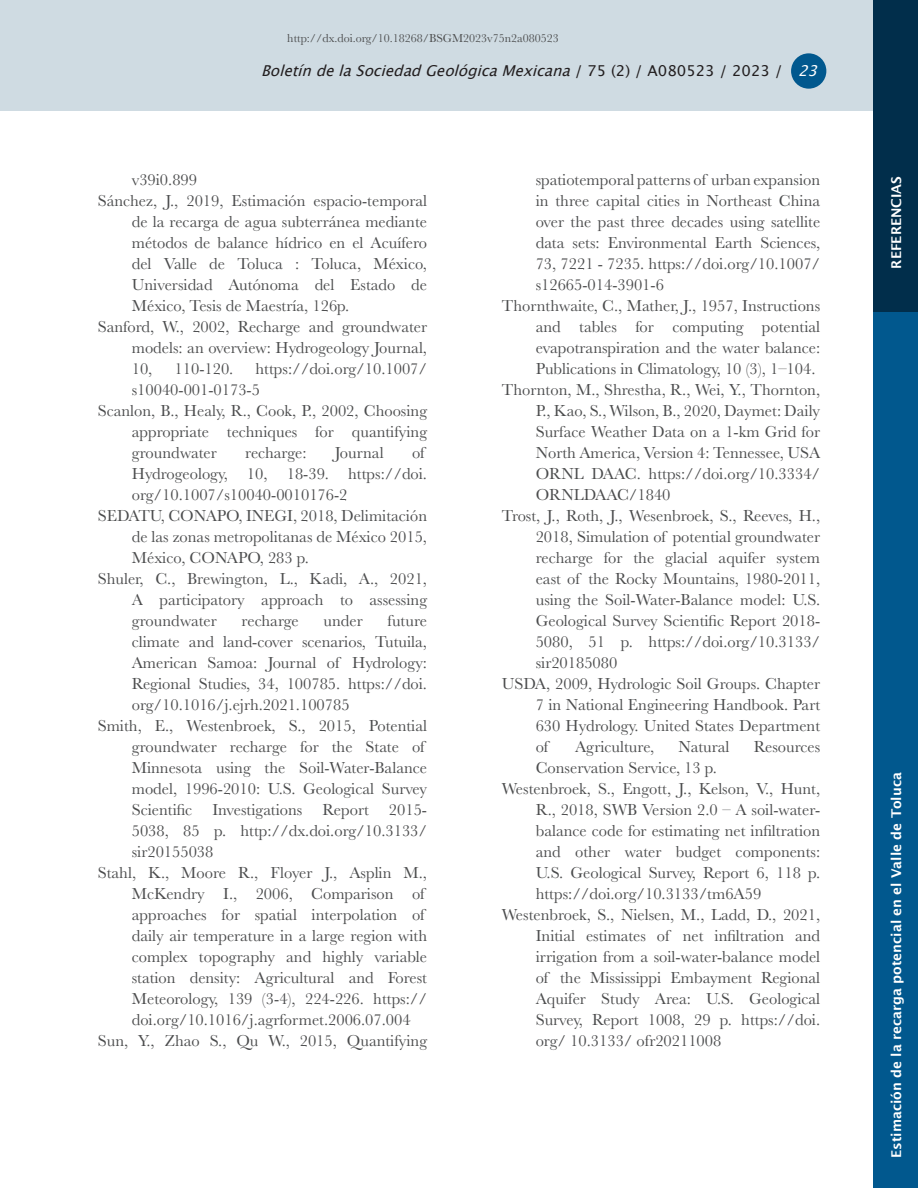
<style>
.page{position:relative;width:918px;height:1188px;background:#fff}
.page>*{position:absolute;margin:0;border:0;box-sizing:border-box;transform-origin:0 0}
.Referencias{font:16.5px/21px "Baskerville";color:#4b4c4d;text-align:justify}
.t1{font:italic 15px "Lucida Grande";color:#231f20}
.Sección{font:600 13.5px "Lucida Sans";color:#fff}
.t2{font:12px "Baskerville";color:#4b4c4d}
.s1{font-style:normal}
.s2{color:#fff}
</style>
<div class="page">
<div style="left:874px;top:311px;width:44px;height:877px;background:#01588e"></div>
<div style="left:0;top:0;width:874px;height:111px;background:#cfdbe2"></div>
<div style="left:791px;top:53px;width:35px;height:36px;background:#01588e;border-radius:50%"></div>
<div style="left:874px;top:0;width:44px;height:311px;background:#012e4b"></div>
<p class="t2" style="left:287px;top:30px;width:273px">http://dx.doi.org/10.18268/BSGM2023v75n2a080523</p>
<p class="t1" style="left:261px;top:62px;width:565px">BoletíndelaSociedadGeológicaMexicana<span class="s1">/ 7 5 ( 2 ) / A 0 8 0 5 2 3 / 2 0 2 3 /</span> <span class="s2">23</span></p>
<p class="Referencias" style="left:132px;top:169px;width:67px">v39i0.899</p>
<p class="Referencias" style="left:132px;top:190px;width:297px;text-indent:-34px">Sánchez, J., 2019, Estimación espacio-temporal de la recarga de agua subterránea mediante métodos de balance hídrico en el Acuífero del Valle de Toluca : Toluca, México, Universidad Autónoma del Estado de México, Tesis de Maestría, 126p.</p>
<p class="Referencias" style="left:132px;top:316px;width:297px;text-indent:-34px">Sanford, W., 2002, Recharge and groundwater models: an overview: Hydrogeology Journal, 10,</p>
<p class="Referencias" style="left:132px;top:358px;width:297px;text-indent:124px">https://doi.org/10.1007/ s10040-001-0173-5</p>
<p class="Referencias" style="left:132px;top:400px;width:297px;text-indent:-34px">Scanlon, B., Healy, R., Cook, P., 2002, Choosing appropriate techniques for quantifying groundwater</p>
<p class="Referencias" style="left:175px;top:358px;width:60px">110-120.</p>
<p class="Referencias" style="left:132px;top:442px;width:297px;text-align:left;text-indent:280px">of<br>Hydrogeology, 10, 18-39. https://doi. org/10.1007/s10040-0010176-2</p>
<p class="Referencias" style="left:132px;top:505px;width:297px;text-indent:-34px">SEDATU, CONAPO, INEGI, 2018, Delimitación de las zonas metropolitanas de México 2015, México, CONAPO, 283 p.</p>
<p class="Referencias" style="left:132px;top:568px;width:297px;text-indent:-34px">Shuler, C., Brewington, L., Kadi, A., 2021, A participatory approach to assessing groundwater</p>
<p class="Referencias" style="left:245px;top:442px;width:63px">recharge:</p>
<p class="Referencias" style="left:335px;top:442px;width:50px">Journal</p>
<p class="Referencias" style="left:132px;top:610px;width:297px;text-indent:256px">future climate and land-cover scenarios, Tutuila, American Samoa: Journal of Hydrology:<br>Regional Studies, 34, 100785. https://doi. org/10.1016/j.ejrh.2021.100785</p>
<p class="Referencias" style="left:132px;top:715px;width:297px;text-align:left;text-indent:-34px">Smith, E., Westenbroek, S., 2015, Potential groundwater recharge for the State of Minnesota using the Soil-Water-Balance model, 1996-2010: U.S. Geological Survey Scientific Investigations Report 2015- 5038, 85 p. http://dx.doi.org/10.3133/ sir20155038</p>
<p class="Referencias" style="left:132px;top:862px;width:297px;text-align:left;text-indent:-34px">Stahl, K., Moore R., Floyer J., Asplin M., McKendry I., 2006, Comparison of approaches for spatial interpolation of daily air temperature in a large region with complex topography and highly variable station density: Agricultural and Forest Meteorology, 139 (3-4), 224-226. https:// doi.org/10.1016/j.agrformet.2006.07.004</p>
<p class="Referencias" style="left:98px;top:1030px;width:331px">Sun, Y., Zhao S., Qu W., 2015, Quantifying</p>
<p class="Referencias" style="left:242px;top:610px;width:59px">recharge</p>
<p class="Referencias" style="left:324px;top:610px;width:41px">under</p>
<p class="Referencias" style="left:536px;top:169px;width:286px">spatiotemporal patterns of urban expansion in three capital cities in Northeast China over the past three decades using satellite data sets: Environmental Earth Sciences, 73, 7221 - 7235. https://doi.org/10.1007/ s12665-014-3901-6</p>
<p class="Referencias" style="left:536px;top:295px;width:286px;text-indent:-34px">Thornthwaite, C., Mather, J., 1957, Instructions and tables for computing potential evapotranspiration and the water balance:<br>Publications in Climatology, 10 (3), 1–104.</p>
<p class="Referencias" style="left:536px;top:379px;width:286px;text-indent:-34px">Thornton, M., Shrestha, R., Wei, Y., Thornton, P., Kao, S., Wilson, B., 2020, Daymet: Daily Surface Weather Data on a 1-km Grid for North America, Version 4: Tennessee, USA ORNL DAAC. https://doi.org/10.3334/ ORNLDAAC/1840</p>
<p class="Referencias" style="left:536px;top:505px;width:286px;text-indent:-34px">Trost, J., Roth, J., Wesenbroek, S., Reeves, H., 2018, Simulation of potential groundwater recharge for the glacial aquifer system east of the Rocky Mountains, 1980-2011, using the Soil-Water-Balance model: U.S.<br>Geological Survey Scientific Report 2018- 5080, 51 p. https://doi.org/10.3133/ sir20185080</p>
<p class="Referencias" style="left:536px;top:673px;width:286px;text-indent:-34px">USDA, 2009, Hydrologic Soil Groups. Chapter 7 in National Engineering Handbook. Part 630 Hydrology. United States Department of</p>
<p class="Referencias" style="left:575px;top:736px;width:81px">Agriculture,</p>
<p class="Referencias" style="left:679px;top:736px;width:53px">Natural</p>
<p class="Referencias" style="left:754px;top:736px;width:68px">Resources</p>
<p class="Referencias" style="left:536px;top:757px;width:183px">Conservation Service, 13 p.</p>
<p class="Referencias" style="left:536px;top:778px;width:286px;text-indent:-34px">Westenbroek, S., Engott, J., Kelson, V., Hunt, R., 2018, SWB Version 2.0 – A soil-water&shy;balance code for estimating net infiltration and other water budget components:<br>U.S. Geological Survey, Report 6, 118 p. https://doi.org/10.3133/tm6A59</p>
<p class="Referencias" style="left:536px;top:904px;width:286px;text-indent:-34px">Westenbroek, S., Nielsen, M., Ladd, D., 2021, Initial estimates of net infiltration and irrigation from a soil-water-balance model of the Mississippi Embayment Regional Aquifer Study Area: U.S. Geological Survey, Report 1008, 29 p. https://doi. org/ 10.3133/ ofr20211008</p>
<p class="Sección" style="left:889px;top:269px;width:94px;rotate:-90deg">REFERENCIAS</p>
<p class="Sección" style="left:889px;top:1158px;width:387px;rotate:-90deg">Estimación de la recarga potencial en el Valle de Toluca</p>
</div>
